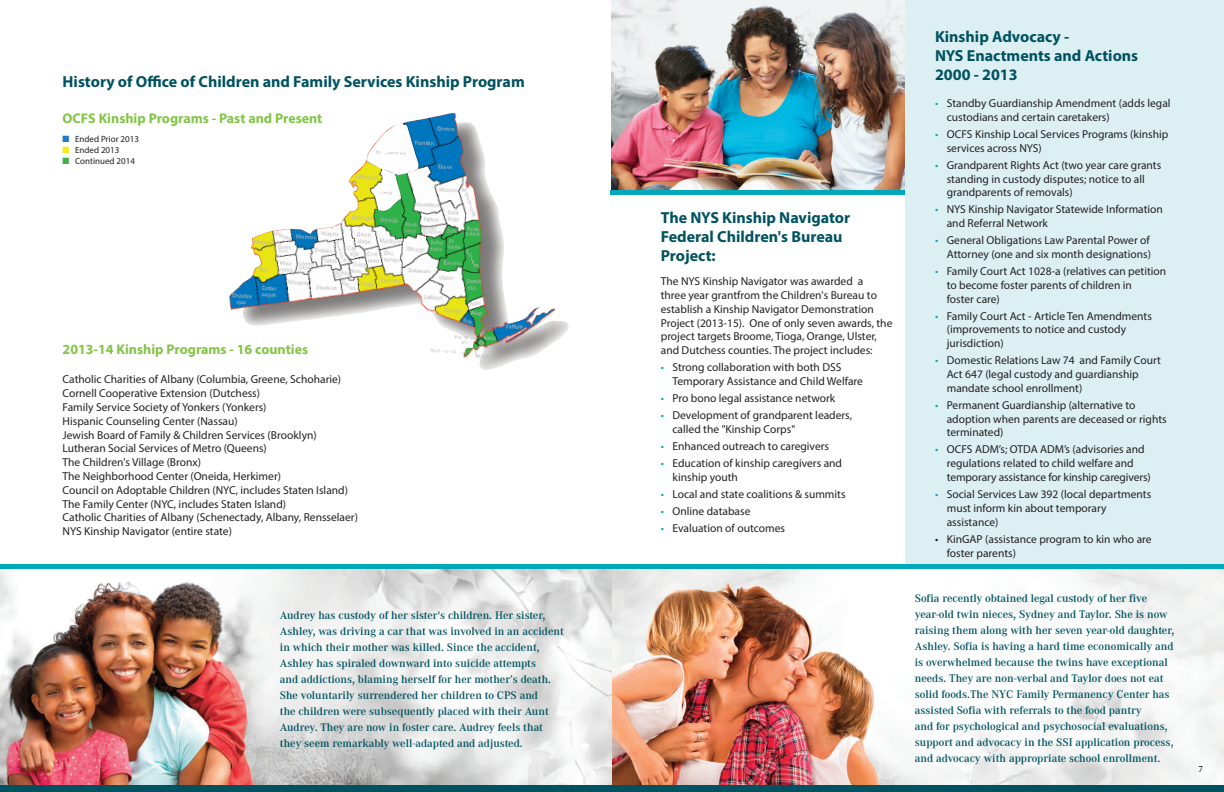
<style>
.page{position:relative;width:1224px;height:792px;background:#fff}
.page>*{position:absolute;margin:0;border:0;box-sizing:border-box;transform-origin:0 0}
.t1{font:700 16px/19.2px "Myriad Pro";color:#005260}
.t2{font:700 14px "Myriad Pro";color:#83c447}
.t3{font:11.5px/13.8px "Myriad Pro";color:#231f20}
.t4{font:600 11.5px/16px "Corporate A";color:#005260}
.t5{font:9px "Myriad Pro";color:#231f20}
.t6{font:600 9px "Corporate A";color:#231f20}
.s1{color:#2279bf}
.s2{color:#f4ec17}
.s3{color:#40ae49}
.s4{color:#00a8b9}
</style>
<div class="page">
<img style="left:611px;top:0;width:294px;height:190px">
<div style="left:611px;top:190px;width:613px;height:5px;background:#00a8b9"></div>
<div style="left:905px;top:0;width:319px;height:569px;background:#dcf0f3"></div>
<img style="left:0;top:569px;width:612px;height:216px">
<img style="left:613px;top:569px;width:611px;height:216px">
<img style="left:229px;top:113px;width:340px;height:257px">
<div style="left:0;top:785px;width:612px;height:7px;background:#005260"></div>
<div style="left:611px;top:785px;width:613px;height:7px;background:#005260"></div>
<hr style="left:0;top:565px;width:611px;height:4px;background:#00a8b9">
<hr style="left:611px;top:565px;width:613px;height:4px;background:#00a8b9">
<h1 class="t1" style="left:63px;top:74px;width:464px">History of Office of Children and Family Services Kinship Program</h1>
<p class="t2" style="left:63px;top:114px;width:261px">OCFS Kinship Programs - Past and Present</p>
<p class="t5" style="left:63px;top:136px;width:78px"><span class="s1">■</span> Ended Prior 2013</p>
<p class="t5" style="left:63px;top:147px;width:58px"><span class="s2">■</span> Ended 2013</p>
<p class="t5" style="left:63px;top:158px;width:74px"><span class="s3">■</span> Continued 2014</p>
<p class="t2" style="left:63px;top:344px;width:247px">2013-14 Kinship Programs - 16 counties</p>
<p class="t3" style="left:63px;top:374px;width:297px">Catholic Charities of Albany (Columbia, Greene, Schoharie)<br>Cornell Cooperative Extension (Dutchess)<br>Family Service Society of Yonkers (Yonkers)<br>Hispanic Counseling Center (Nassau)<br>Jewish Board of Family &amp; Children Services (Brooklyn)<br>Lutheran Social Services of Metro (Queens)<br>The Children's Village (Bronx)<br>The Neighborhood Center (Oneida, Herkimer)<br>Council on Adoptable Children (NYC, includes Staten Island)<br>The Family Center (NYC, includes Staten Island)<br>Catholic Charities of Albany (Schenectady, Albany, Rensselaer)<br>NYS Kinship Navigator (entire state)</p>
<h1 class="t1" style="left:661px;top:209px;width:191px">The NYS Kinship Navigator<br>Federal Children's Bureau<br>Project:</h1>
<p class="t3" style="left:661px;top:275px;width:233px">The NYS Kinship Navigator was awarded a<br>three year grantfrom the Children's Bureau to establish a Kinship Navigator Demonstration Project (2013-15). One of only seven awards, the project targets Broome, Tioga, Orange, Ulster, and Dutchess counties. The project includes:</p>
<p class="t3" style="left:672px;top:361px;width:192px;text-indent:-12px"><span class="s4">•</span> Strong collaboration with both DSS<br>Temporary Assistance and Child Welfare</p>
<p class="t3" style="left:661px;top:392px;width:176px"><span class="s4">•</span> Pro bono legal assistance network</p>
<p class="t3" style="left:672px;top:409px;width:181px;text-indent:-12px"><span class="s4">•</span> Development of grandparent leaders, called the "Kinship Corps"</p>
<p class="t3" style="left:661px;top:440px;width:170px"><span class="s4">•</span> Enhanced outreach to caregivers</p>
<p class="t3" style="left:672px;top:457px;width:171px;text-indent:-12px"><span class="s4">•</span> Education of kinship caregivers and kinship youth</p>
<p class="t3" style="left:661px;top:488px;width:186px"><span class="s4">•</span> Local and state coalitions &amp; summits</p>
<p class="t3" style="left:661px;top:505px;width:91px"><span class="s4">•</span> Online database</p>
<p class="t3" style="left:661px;top:522px;width:126px"><span class="s4">•</span> Evaluation of outcomes</p>
<h1 class="t1" style="left:935px;top:28px;width:205px">Kinship Advocacy -<br>NYS Enactments and Actions<br>2000 - 2013</h1>
<p class="t3" style="left:947px;top:97px;width:225px;text-indent:-12px"><span class="s4">•</span> Standby Guardianship Amendment (adds legal custodians and certain caretakers)</p>
<p class="t3" style="left:947px;top:128px;width:223px;text-indent:-12px"><span class="s4">•</span> OCFS Kinship Local Services Programs (kinship services across NYS)</p>
<p class="t3" style="left:947px;top:159px;width:216px;text-indent:-12px"><span class="s4">•</span> Grandparent Rights Act (two year care grants standing in custody disputes; notice to all grandparents of removals)</p>
<p class="t3" style="left:947px;top:204px;width:218px;text-indent:-12px"><span class="s4">•</span> NYS Kinship Navigator Statewide Information and Referral Network</p>
<p class="t3" style="left:935px;top:234px;width:217px;text-align:right"><span class="s4">•</span> General Obligations Law Parental Power of<br>Attorney (one and six month designations)</p>
<p class="t3" style="left:947px;top:265px;width:221px;text-indent:-12px"><span class="s4">•</span> Family Court Act 1028-a (relatives can petition to become foster parents of children in<br>foster care)</p>
<p class="t3" style="left:947px;top:310px;width:207px;text-indent:-12px"><span class="s4">•</span> Family Court Act - Article Ten Amendments (improvements to notice and custody jurisdiction)</p>
<p class="t3" style="left:947px;top:354px;width:216px;text-indent:-12px"><span class="s4">•</span> Domestic Relations Law 74 and Family Court<br>Act 647 (legal custody and guardianship mandate school enrollment)</p>
<p class="t3" style="left:947px;top:399px;width:221px;text-indent:-12px"><span class="s4">•</span> Permanent Guardianship (alternative to adoption when parents are deceased or rights terminated)</p>
<p class="t3" style="left:947px;top:444px;width:205px;text-indent:-12px"><span class="s4">•</span> OCFS ADM’s; OTDA ADM’s (advisories and regulations related to child welfare and temporary assistance for kinship caregivers)</p>
<p class="t3" style="left:947px;top:488px;width:206px;text-indent:-12px"><span class="s4">•</span> Social Services Law 392 (local departments must inform kin about temporary assistance)</p>
<p class="t3" style="left:947px;top:533px;width:206px;line-height:14.2px;text-indent:-12px">• KinGAP (assistance program to kin who are foster parents)</p>
<p class="t4" style="left:915px;top:590px;width:261px">Sofia recently obtained legal custody of her five year-old twin nieces, Sydney and Taylor. She is now raising them along with her seven year-old daughter, Ashley. Sofia is having a hard time economically and is overwhelmed because the twins have exceptional needs. They are non-verbal and Taylor does not eat solid foods.The NYC Family Permanency Center has assisted Sofia with referrals to the food pantry<br>and for psychological and psychosocial evaluations, support and advocacy in the SSI application process, and advocacy with appropriate school enrollment.</p>
<p class="t4" style="left:280px;top:607px;width:286px">Audrey has custody of her sister's children. Her sister, Ashley, was driving a car that was involved in an accident in which their mother was killed. Since the accident, Ashley has spiraled downward into suicide attempts<br>and addictions, blaming herself for her mother’s death.<br>She voluntarily surrendered her children to CPS and<br>the children were subsequently placed with their Aunt Audrey. They are now in foster care. Audrey feels that they seem remarkably well-adapted and adjusted.</p>
<p class="t6" style="left:21px;top:764px;width:6px">6</p>
<p class="t6" style="left:1199px;top:764px;width:6px">7</p>
</div>
